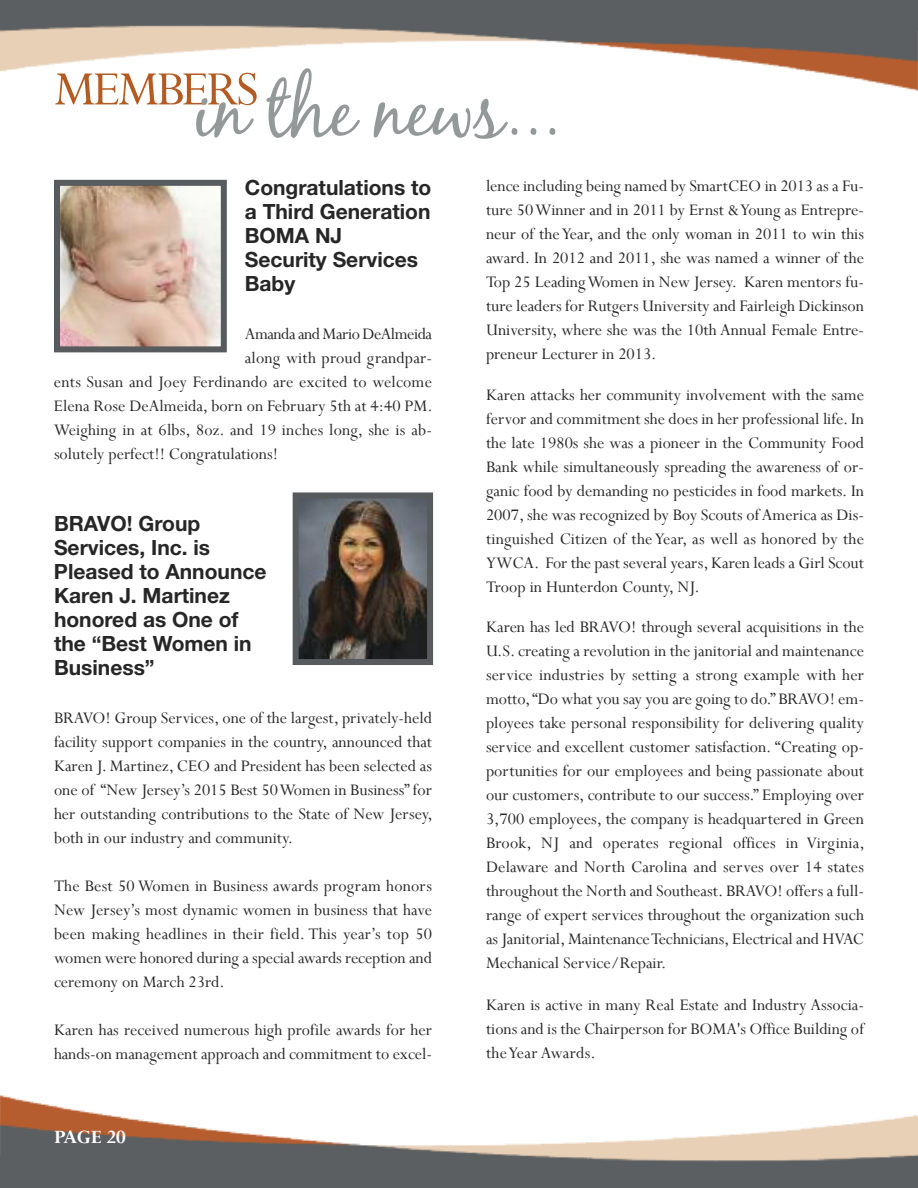
<style>
.page{position:relative;width:918px;height:1188px;background:#fff}
.page>*{position:absolute;margin:0;border:0;box-sizing:border-box;transform-origin:0 0}
.t1{font:75px "Black Jack";color:#939899}
.t2{font:700 21px/24px "Helvetica Neue";color:#272627}
.t3{font:700 21px "Perpetua";letter-spacing:-.01em;color:#fff}
.t4{font:18px/24px "Perpetua";color:#272627;text-align:justify}
.t5{font:18px "Perpetua";letter-spacing:-.03em;color:#272627}
</style>
<div class="page">
<img style="left:0;top:1095px;width:918px;height:93px">
<img style="left:0;top:0;width:918px;height:91px">
<img style="left:300px;top:499px;width:126px;height:159px">
<div style="left:293px;top:492px;width:140px;height:173px;border:6px solid #575b5d"></div>
<img style="left:61px;top:187px;width:159px;height:158px">
<div style="left:54px;top:180px;width:173px;height:172px;border:6px solid #575b5d"></div>
<h1 class="t1" style="left:54px;top:65px;width:508px"><sup>MEMBERS</sup>in the news...</h1>
<p class="t2" style="left:245px;top:177px;width:188px">Congratulations to a Third Generation<br>BOMA NJ<br>Security Services<br>Baby</p>
<p class="t5" style="left:245px;top:324px;width:189px">Amanda and Mario DeAlmeida</p>
<p class="t4" style="left:245px;top:347px;width:189px">along with proud grandpar-</p>
<p class="t4" style="left:54px;top:371px;width:380px">ents Susan and Joey Ferdinando are excited to welcome</p>
<p class="t4" style="left:54px;top:395px;width:380px">Elena Rose DeAlmeida, born on February 5th at 4:40 PM.</p>
<p class="t4" style="left:54px;top:419px;width:380px">Weighing in at 6lbs, 8oz. and 19 inches long, she is ab-</p>
<p class="t4" style="left:54px;top:443px;width:225px">solutely perfect!! Congratulations!</p>
<p class="t2" style="left:54px;top:513px;width:214px">BRAVO! Group<br>Services, Inc. is<br>Pleased to Announce<br>Karen J. Martinez honored as One of the “Best Women in<br>Business”</p>
<p class="t4" style="left:54px;top:707px;width:380px">BRAVO! Group Services, one of the largest, privately-held facility support companies in the country, announced that Karen J. Martinez, CEO and President has been selected as one of “New Jersey’s 2015 Best 50Women in Business” for her outstanding contributions to the State of New Jersey, both in our industry and community.</p>
<p class="t4" style="left:54px;top:875px;width:380px">The Best 50 Women in Business awards program honors New Jersey’s most dynamic women in business that have been making headlines in their field. This year’s top 50 women were honored during a special awards reception and ceremony on March 23rd.</p>
<p class="t4" style="left:54px;top:1019px;width:379px">Karen has received numerous high profile awards for her hands-on management approach and commitment to excel-</p>
<p class="t3" style="left:54px;top:1125px;width:73px">PAGE 20</p>
<p class="t4" style="left:486px;top:175px;width:380px">lence including being named by SmartCEO in 2013 as a Fu&shy;ture 50Winner and in 2011 by Ernst &amp;Young as Entrepre&shy;neur of theYear, and the only woman in 2011 to win this award. In 2012 and 2011, she was named a winner of the Top 25 LeadingWomen in New Jersey. Karen mentors fu&shy;ture leaders for Rutgers University and Fairleigh Dickinson University, where she was the 10th Annual Female Entre&shy;preneur Lecturer in 2013.</p>
<p class="t4" style="left:486px;top:383px;width:380px">Karen attacks her community involvement with the same fervor and commitment she does in her professional life. In the late 1980s she was a pioneer in the Community Food Bank while simultaneously spreading the awareness of or&shy;ganic food by demanding no pesticides in food markets. In 2007, she was recognized by Boy Scouts ofAmerica as Dis&shy;tinguished Citizen of theYear, as well as honored by the YWCA. For the past several years,Karen leads a Girl Scout Troop in Hunterdon County, NJ.</p>
<p class="t4" style="left:486px;top:616px;width:380px">Karen has led BRAVO! through several acquisitions in the U.S. creating a revolution in the janitorial and maintenance service industries by setting a strong example with her motto,“Do what you say you are going to do.” BRAVO! em&shy;ployees take personal responsibility for delivering quality service and excellent customer satisfaction. “Creating op&shy;portunities for our employees and being passionate about our customers, contribute to our success.” Employing over 3,700 employees, the company is headquartered in Green Brook, NJ and operates regional offices in Virginia, Delaware and North Carolina and serves over 14 states throughout the North and Southeast. BRAVO! offers a full&shy;range of expert services throughout the organization such as Janitorial,MaintenanceTechnicians, Electrical and HVAC Mechanical Service/Repair.</p>
<p class="t4" style="left:486px;top:994px;width:380px">Karen is active in many Real Estate and Industry Associa&shy;tions and is the Chairperson for BOMA's Office Building of theYear Awards.</p>
</div>
